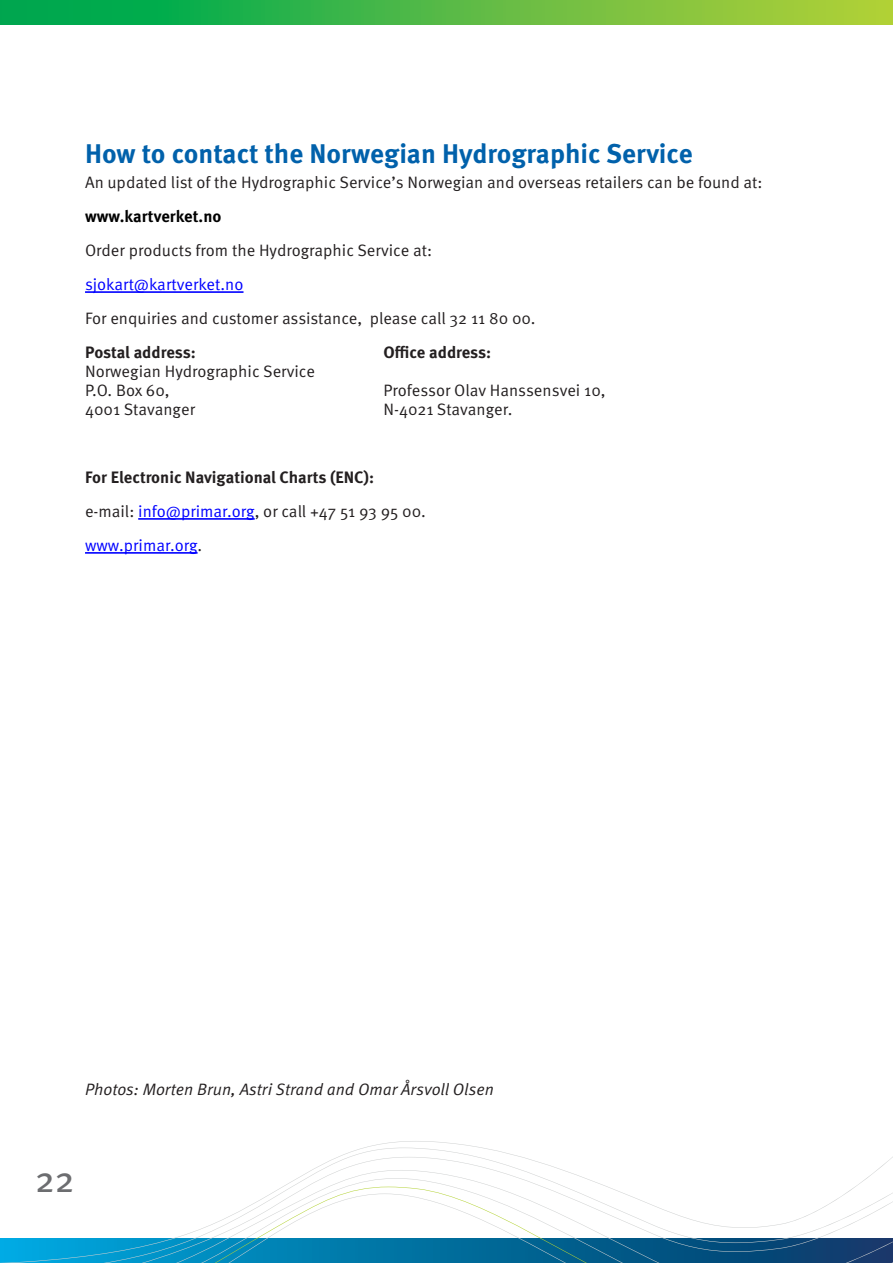
<style>
.page{position:relative;width:893px;height:1263px;background:#fff}
.page>*{position:absolute;margin:0;border:0;box-sizing:border-box;transform-origin:0 0}
.t1{font:36px "Meta OT";color:#6c6d70}
.mellom_tit{font:700 27px "Meta OT";color:#0161ab}
.t2{font:16.5px/18.9px "Meta OT Norm";color:#231f20}
.t3{font:700 16.5px "Meta OT";letter-spacing:-.005em;color:#231f20}
.t4{font:16.5px "Meta OT Norm Ita";color:#231f20}
.t5{font:16.5px "Meta OT Norm";color:#00f}
.t6{font:700 16.5px "Meta OT";color:#000}
.s1{color:#00f}
.s2{color:#231f20}
</style>
<div class="page">
<svg style="left:272px;top:1141px;width:621px;height:52px"></svg>
<svg style="left:0;top:1193px;width:893px;height:70px"></svg>
<svg style="left:0;top:0;width:893px;height:25px;background:#52ba45"></svg>
<hr style="left:85px;top:291px;width:159px;height:2px;background:#00f">
<hr style="left:138px;top:518px;width:117px;height:2px;background:#00f">
<hr style="left:85px;top:552px;width:113px;height:2px;background:#00f">
<p class="mellom_tit" style="left:85px;top:137px;width:609px">How to contact the Norwegian Hydrographic Service</p>
<p class="t2" style="left:85px;top:173px;width:679px">An updated list of the Hydrographic Service’s Norwegian and overseas retailers can be found at:</p>
<p class="t6" style="left:85px;top:206px;width:138px">www.kartverket.no</p>
<p class="t2" style="left:85px;top:241px;width:349px">Order products from the Hydrographic Service at:</p>
<p class="t5" style="left:85px;top:274px;width:160px">sjokart@kartverket.no</p>
<p class="t2" style="left:85px;top:309px;width:452px">For enquiries and customer assistance, please call 32 11 80 00.</p>
<p class="t3" style="left:85px;top:342px;width:112px">Postal address:</p>
<p class="t3" style="left:384px;top:342px;width:109px">Office address:</p>
<p class="t2" style="left:85px;top:362px;width:232px">Norwegian Hydrographic Service<br>P.O. Box 60,</p>
<p class="t2" style="left:384px;top:381px;width:223px">Professor Olav Hanssensvei 10,</p>
<p class="t2" style="left:85px;top:400px;width:111px">4001 Stavanger</p>
<p class="t2" style="left:384px;top:400px;width:131px">N-4021 Stavanger.</p>
<p class="t3" style="left:85px;top:467px;width:290px">For Electronic Navigational Charts (ENC):</p>
<p class="t2" style="left:85px;top:502px;width:342px">e-mail: <span class="s1">info@primar.org</span>, or call +47 51 93 95 00.</p>
<p class="t5" style="left:85px;top:535px;width:119px">www.primar.org<span class="s2">.</span></p>
<p class="t4" style="left:85px;top:1079px;width:410px">Photos: Morten Brun, Astri Strand and Omar Årsvoll Olsen</p>
<p class="t1" style="left:35px;top:1158px;width:41px">22</p>
</div>
